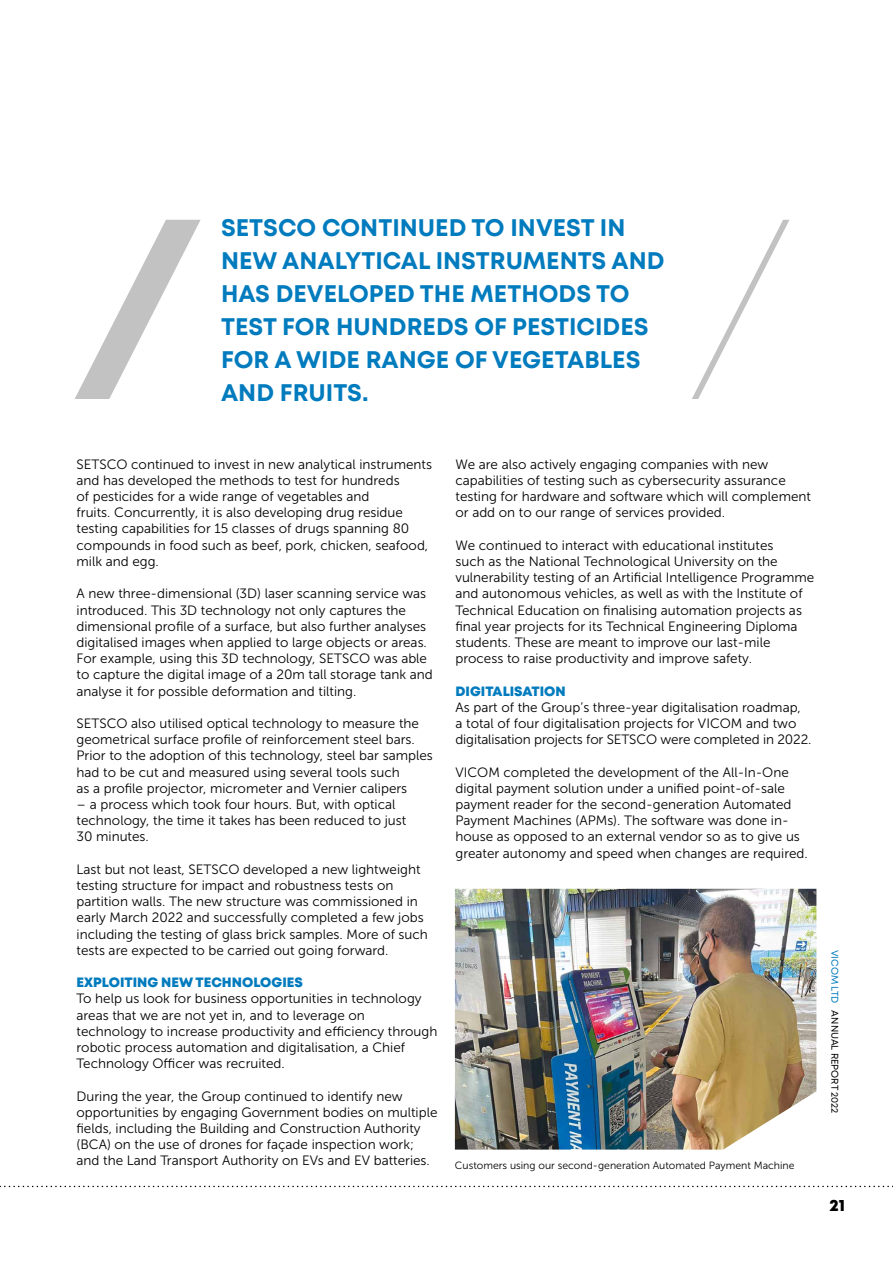
<style>
.page{position:relative;width:893px;height:1263px;background:#fff}
.page>*{position:absolute;margin:0;border:0;box-sizing:border-box;transform-origin:0 0}
.t1{font:700 24px/33px "Mont";color:#007bbe}
.t2{font:800 16.5px "Mont";color:#000}
.t3{font:13.5px/16.2px "Museo Sans 300";color:#000}
.t4{font:800 13.5px "Mont";color:#007bbe}
.t5{font:10.5px "Museo Sans 300";color:#000}
.t6{font:9.75px "Mont";color:#000}
.t7{font:9.75px "Mont";color:#007bbe}
</style>
<div class="page">
<svg style="left:75px;top:220px;width:126px;height:179px"></svg>
<svg style="left:692px;top:220px;width:97px;height:179px"></svg>
<img style="left:455px;top:889px;width:361px;height:260px">
<svg style="left:0;top:1186px;width:893px;height:1px"></svg>
<h1 class="t1" style="left:221px;top:212px;width:445px">SETSCO CONTINUED TO INVEST IN<br>NEW ANALYTICAL INSTRUMENTS AND<br>HAS DEVELOPED THE METHODS TO<br>TEST FOR HUNDREDS OF PESTICIDES<br>FOR A WIDE RANGE OF VEGETABLES<br>AND FRUITS.</h1>
<p class="t3" style="left:77px;top:456px;width:357px">SETSCO continued to invest in new analytical instruments and has developed the methods to test for hundreds<br>of pesticides for a wide range of vegetables and<br>fruits. Concurrently, it is also developing drug residue testing capabilities for 15 classes of drugs spanning 80 compounds in food such as beef, pork, chicken, seafood, milk and egg.</p>
<p class="t3" style="left:77px;top:586px;width:358px">A new three-dimensional (3D) laser scanning service was introduced. This 3D technology not only captures the dimensional profile of a surface, but also further analyses digitalised images when applied to large objects or areas.<br>For example, using this 3D technology, SETSCO was able to capture the digital image of a 20m tall storage tank and analyse it for possible deformation and tilting.</p>
<p class="t3" style="left:77px;top:715px;width:358px">SETSCO also utilised optical technology to measure the geometrical surface profile of reinforcement steel bars.<br>Prior to the adoption of this technology, steel bar samples had to be cut and measured using several tools such<br>as a profile projector, micrometer and Vernier calipers</p>
<p class="t3" style="left:77px;top:796px;width:331px">– a process which took four hours. But, with optical technology, the time it takes has been reduced to just<br>30 minutes.</p>
<p class="t3" style="left:77px;top:861px;width:353px">Last but not least, SETSCO developed a new lightweight testing structure for impact and robustness tests on partition walls. The new structure was commissioned in early March 2022 and successfully completed a few jobs including the testing of glass brick samples. More of such tests are expected to be carried out going forward.</p>
<p class="t4" style="left:77px;top:974px;width:228px">EXPLOITING NEW TECHNOLOGIES</p>
<p class="t3" style="left:77px;top:991px;width:362px">To help us look for business opportunities in technology areas that we are not yet in, and to leverage on technology to increase productivity and efficiency through robotic process automation and digitalisation, a Chief Technology Officer was recruited.</p>
<p class="t3" style="left:77px;top:1088px;width:362px">During the year, the Group continued to identify new opportunities by engaging Government bodies on multiple fields, including the Building and Construction Authority (BCA) on the use of drones for façade inspection work; and the Land Transport Authority on EVs and EV batteries.</p>
<p class="t3" style="left:455px;top:456px;width:357px">We are also actively engaging companies with new capabilities of testing such as cybersecurity assurance testing for hardware and software which will complement or add on to our range of services provided.</p>
<p class="t3" style="left:455px;top:537px;width:360px">We continued to interact with educational institutes<br>such as the National Technological University on the vulnerability testing of an Artificial Intelligence Programme and autonomous vehicles, as well as with the Institute of Technical Education on finalising automation projects as final year projects for its Technical Engineering Diploma students. These are meant to improve our last-mile process to raise productivity and improve safety.</p>
<p class="t4" style="left:455px;top:682px;width:112px">DIGITALISATION</p>
<p class="t3" style="left:455px;top:699px;width:358px">As part of the Group’s three-year digitalisation roadmap,<br>a total of four digitalisation projects for VICOM and two digitalisation projects for SETSCO were completed in 2022.</p>
<p class="t3" style="left:455px;top:764px;width:354px">VICOM completed the development of the All-In-One digital payment solution under a unified point-of-sale payment reader for the second-generation Automated Payment Machines (APMs). The software was done in&shy;house as opposed to an external vendor so as to give us greater autonomy and speed when changes are required.</p>
<p class="t5" style="left:455px;top:1160px;width:341px">Customers using our second-generation Automated Payment Machine</p>
<p class="t7" style="left:841px;top:949px;width:55px;rotate:90deg">VICOM LTD</p>
<p class="t6" style="left:841px;top:1010px;width:105px;rotate:90deg">ANNUAL REPORT 2022</p>
<p class="t2" style="left:829px;top:1194px;width:17px">21</p>
</div>
